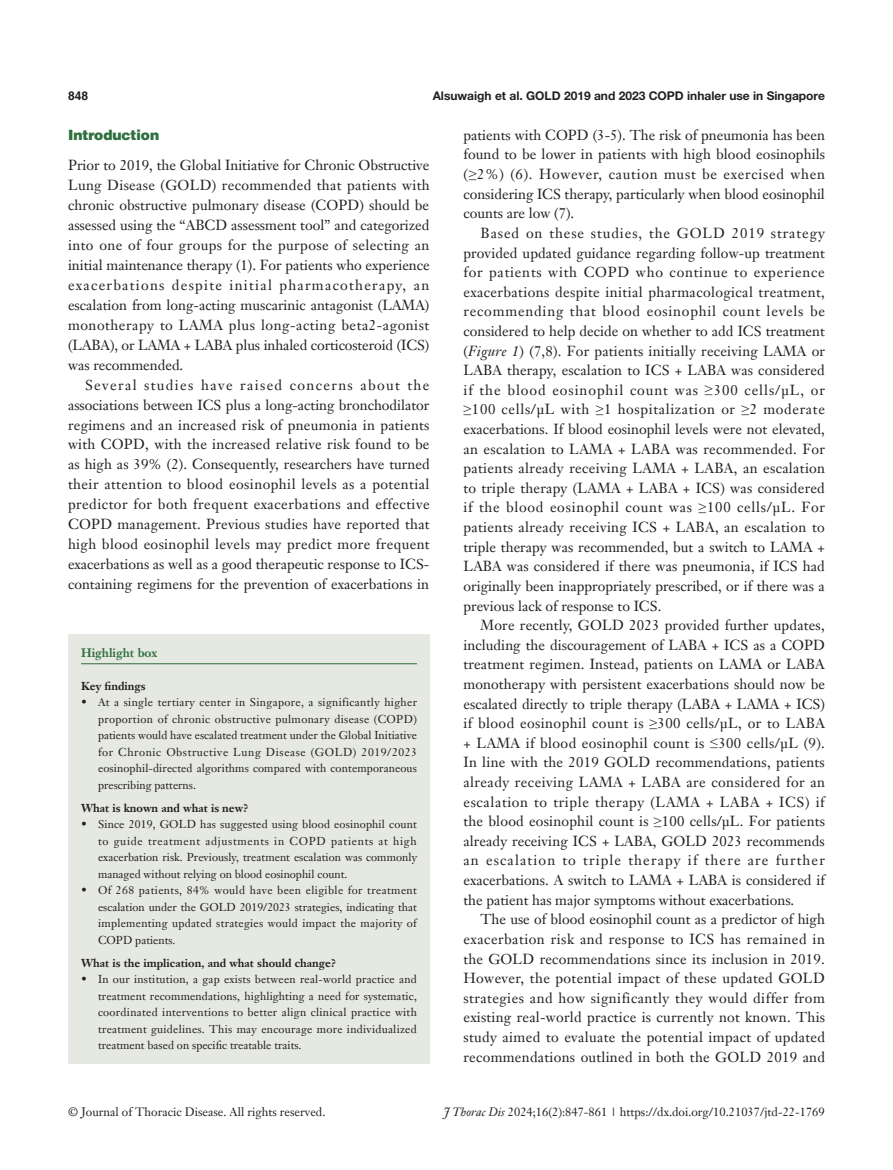
<style>
.page{position:relative;width:893px;height:1170px;background:#fff}
.page>*{position:absolute;margin:0;border:0;box-sizing:border-box;transform-origin:0 0}
.t1{font:14.25px/19.6px "Janson Text LT";color:#231f20;text-align:justify}
._1ji-zhengti{font:900 14.25px "Helvetica";color:#30703e}
.t2{font:12px "Janson Text LT";color:#231f20}
.t3{font:700 12px "Helvetica Neue LT Pro";color:#231f20}
.Cite{font:700 12px "Janson Text LT";color:#30703e}
.t4{font:700 12px "Helvetica";color:#231f20}
.box-zhengwen{font:11.25px/16.5px "Janson Text LT";color:#231f20;text-align:justify}
.box-biaoti-1_5mm{font:700 11.25px "Janson Text LT";color:#231f20}
.box-biaoti{font:700 11.25px "Janson Text LT";color:#231f20}
.s1{font-family:"Times New Roman"}
.s2{font-style:italic}
.s3{font-family:"Times New Roman";color:#202124}
</style>
<div class="page">
<div style="left:68px;top:634px;width:362px;height:429px;background:#e5e9e1"></div>
<hr style="left:81px;top:663px;width:336px;height:1px;background:#30703e">
<p class="t4" style="left:68px;top:88px;width:22px">848</p>
<p class="t3" style="left:433px;top:88px;width:394px">Alsuwaigh et al. GOLD 2019 and 2023 COPD inhaler use in Singapore</p>
<p class="_1ji-zhengti" style="left:68px;top:126px;width:93px">Introduction</p>
<p class="t1" style="left:68px;top:155px;width:363px">Prior to 2019, the Global Initiative for Chronic Obstructive Lung Disease (GOLD) recommended that patients with chronic obstructive pulmonary disease (COPD) should be assessed using the “ABCD assessment tool” and categorized into one of four groups for the purpose of selecting an initial maintenance therapy (1). For patients who experience exacerbations despite initial pharmacotherapy, an escalation from long-acting muscarinic antagonist (LAMA) monotherapy to LAMA plus long-acting beta2-agonist (LABA), or LAMA + LABA plus inhaled corticosteroid (ICS) was recommended.</p>
<p class="t1" style="left:68px;top:374px;width:363px;text-indent:17px">Several studies have raised concerns about the associations between ICS plus a long-acting bronchodilator regimens and an increased risk of pneumonia in patients with COPD, with the increased relative risk found to be as high as 39% (2). Consequently, researchers have turned their attention to blood eosinophil levels as a potential predictor for both frequent exacerbations and effective COPD management. Previous studies have reported that high blood eosinophil levels may predict more frequent exacerbations as well as a good therapeutic response to ICS&shy;containing regimens for the prevention of exacerbations in</p>
<p class="Cite" style="left:81px;top:645px;width:78px">Highlight box</p>
<p class="box-biaoti" style="left:81px;top:678px;width:66px">Key findings</p>
<p class="box-zhengwen" style="left:98px;top:694px;width:321px;text-indent:-17px">• At a single tertiary center in Singapore, a significantly higher proportion of chronic obstructive pulmonary disease (COPD) patients would have escalated treatment under the Global Initiative for Chronic Obstructive Lung Disease (GOLD) 2019/2023 eosinophil-directed algorithms compared with contemporaneous prescribing patterns.</p>
<p class="box-biaoti-1_5mm" style="left:81px;top:800px;width:169px">What is known and what is new?</p>
<p class="box-zhengwen" style="left:98px;top:816px;width:321px;text-indent:-17px">• Since 2019, GOLD has suggested using blood eosinophil count to guide treatment adjustments in COPD patients at high exacerbation risk. Previously, treatment escalation was commonly managed without relying on blood eosinophil count.</p>
<p class="box-zhengwen" style="left:98px;top:882px;width:320px;text-indent:-17px">• Of 268 patients, 84% would have been eligible for treatment escalation under the GOLD 2019/2023 strategies, indicating that implementing updated strategies would impact the majority of COPD patients.</p>
<p class="box-biaoti-1_5mm" style="left:81px;top:955px;width:256px">What is the implication, and what should change?</p>
<p class="box-zhengwen" style="left:98px;top:970px;width:320px;text-indent:-17px">• In our institution, a gap exists between real-world practice and treatment recommendations, highlighting a need for systematic, coordinated interventions to better align clinical practice with treatment guidelines. This may encourage more individualized treatment based on specific treatable traits.</p>
<p class="t1" style="left:463px;top:125px;width:363px">patients with COPD (3-5). The risk of pneumonia has been found to be lower in patients with high blood eosinophils (<span class="s1">≥</span>2%) (6). However, caution must be exercised when considering ICS therapy, particularly when blood eosinophil counts are low (7).</p>
<p class="t1" style="left:463px;top:223px;width:363px;text-indent:17px">Based on these studies, the GOLD 2019 strategy provided updated guidance regarding follow-up treatment for patients with COPD who continue to experience exacerbations despite initial pharmacological treatment, recommending that blood eosinophil count levels be considered to help decide on whether to add ICS treatment (<span class="s2">Figure 1</span>) (7,8). For patients initially receiving LAMA or LABA therapy, escalation to ICS + LABA was considered if the blood eosinophil count was <span class="s1">≥</span>300 cells/μL, or <span class="s1">≥</span>100 cells/µL with <span class="s1">≥</span>1 hospitalization or <span class="s1">≥</span>2 moderate exacerbations. If blood eosinophil levels were not elevated, an escalation to LAMA + LABA was recommended. For patients already receiving LAMA + LABA, an escalation to triple therapy (LAMA + LABA + ICS) was considered if the blood eosinophil count was <span class="s1">≥</span>100 cells/µL. For patients already receiving ICS + LABA, an escalation to triple therapy was recommended, but a switch to LAMA + LABA was considered if there was pneumonia, if ICS had originally been inappropriately prescribed, or if there was a previous lack of response to ICS.</p>
<p class="t1" style="left:463px;top:615px;width:363px;text-indent:17px">More recently, GOLD 2023 provided further updates, including the discouragement of LABA + ICS as a COPD treatment regimen. Instead, patients on LAMA or LABA monotherapy with persistent exacerbations should now be escalated directly to triple therapy (LABA + LAMA + ICS) if blood eosinophil count is <span class="s1">≥</span>300 cells/µL, or to LABA + LAMA if blood eosinophil count is <span class="s3">≤</span>300 cells/µL (9).<br>In line with the 2019 GOLD recommendations, patients already receiving LAMA + LABA are considered for an escalation to triple therapy (LAMA + LABA + ICS) if the blood eosinophil count is <span class="s1">≥</span>100 cells/µL. For patients already receiving ICS + LABA, GOLD 2023 recommends an escalation to triple therapy if there are further exacerbations. A switch to LAMA + LABA is considered if the patient has major symptoms without exacerbations.</p>
<p class="t1" style="left:463px;top:909px;width:363px;text-indent:17px">The use of blood eosinophil count as a predictor of high exacerbation risk and response to ICS has remained in the GOLD recommendations since its inclusion in 2019.<br>However, the potential impact of these updated GOLD strategies and how significantly they would differ from existing real-world practice is currently not known. This study aimed to evaluate the potential impact of updated recommendations outlined in both the GOLD 2019 and</p>
<p class="t2" style="left:68px;top:1104px;width:259px">© Journal of Thoracic Disease. All rights reserved.</p>
<p class="t2" style="left:444px;top:1104px;width:382px"><span class="s2">J Thorac Dis</span> 2024;16(2):847-861 | https://dx.doi.org/10.21037/jtd-22-1769</p>
</div>
